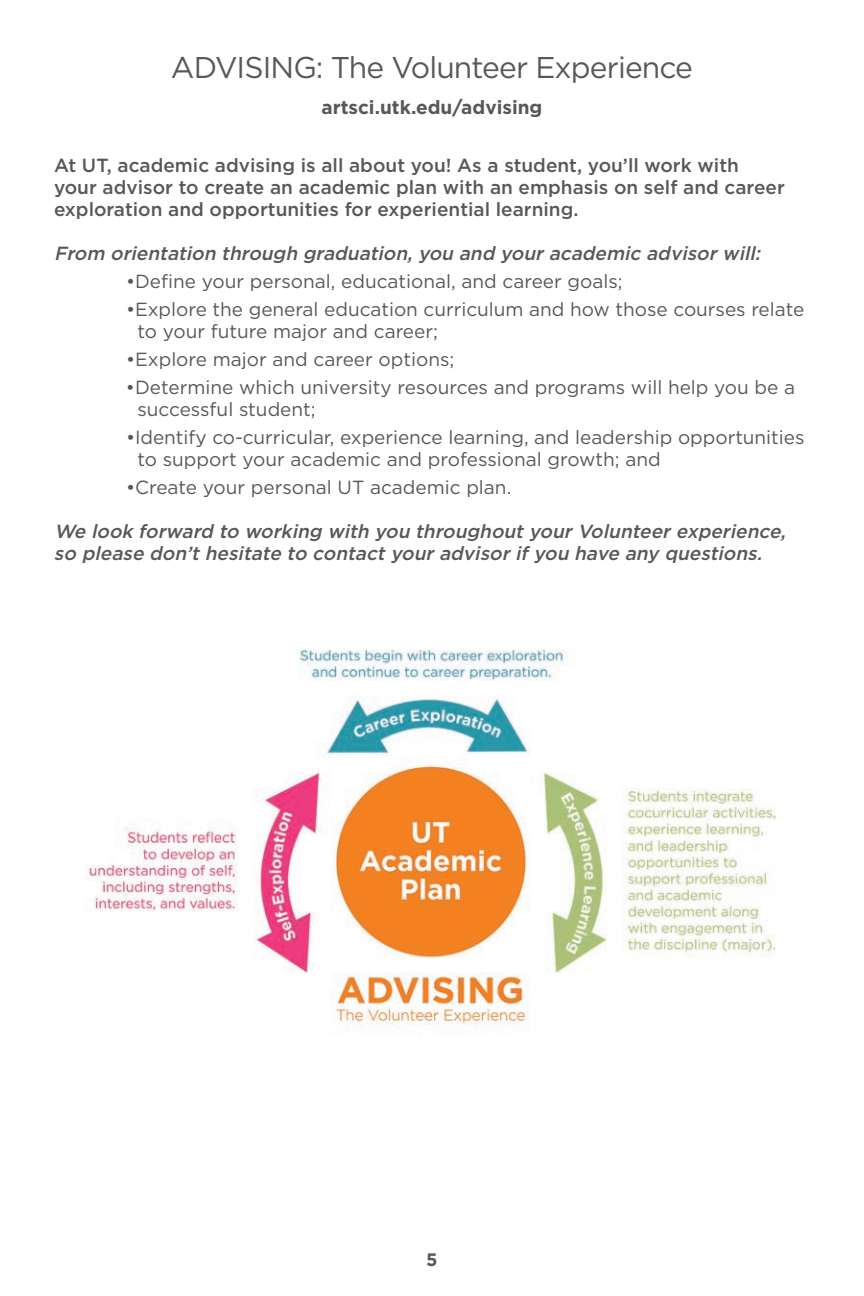
<style>
.page{position:relative;width:864px;height:1296px;background:#fff}
.page>*{position:absolute;margin:0;border:0;box-sizing:border-box;transform-origin:0 0}
.t1{font:30px "Gotham";letter-spacing:-.03em;color:#57585a}
.t2{font:19px/22px "Gotham";color:#57585a}
.t3{font:italic 500 19px/22px "Gotham";color:#57585a}
.t4{font:500 19px/22px "Gotham";color:#57585a}
.t5{font:700 19px "Gotham";color:#57585a}
.t6{font:700 18px "Gotham";color:#57585a}
</style>
<div class="page">
<img style="left:87px;top:649px;width:689px;height:385px">
<p class="t1" style="left:171px;top:49px;width:524px">ADVISING: The Volunteer Experience</p>
<p class="t5" style="left:322px;top:96px;width:222px">artsci.utk.edu/advising</p>
<p class="t4" style="left:54px;top:154px;width:732px">At UT, academic advising is all about you! As a student, you’ll work with your advisor to create an academic plan with an emphasis on self and career exploration and opportunities for experiential learning.</p>
<p class="t3" style="left:54px;top:242px;width:713px">From orientation through graduation,you and youracademic advisorwill:</p>
<p class="t2" style="left:126px;top:270px;width:498px">•Define your personal, educational, and career goals;</p>
<p class="t2" style="left:137px;top:298px;width:668px;text-indent:-11px">•Explore the general education curriculum and how those courses relate to your future major and career;</p>
<p class="t2" style="left:126px;top:348px;width:330px">•Explore major and career options;</p>
<p class="t2" style="left:137px;top:376px;width:659px;text-indent:-11px">•Determine which university resources and programs will help you be a successful student;</p>
<p class="t2" style="left:137px;top:426px;width:669px;text-indent:-11px">•Identify co-curricular, experience learning, and leadership opportunities to support your academic and professional growth; and</p>
<p class="t2" style="left:126px;top:476px;width:387px">•Create your personal UT academic plan.</p>
<p class="t3" style="left:54px;top:520px;width:738px">We look forward to working with you throughoutyourVolunteerexperience, so please don’thesitate to contactyouradvisorifyou have any questions.</p>
<p class="t6" style="left:426px;top:1249px;width:13px">5</p>
</div>
